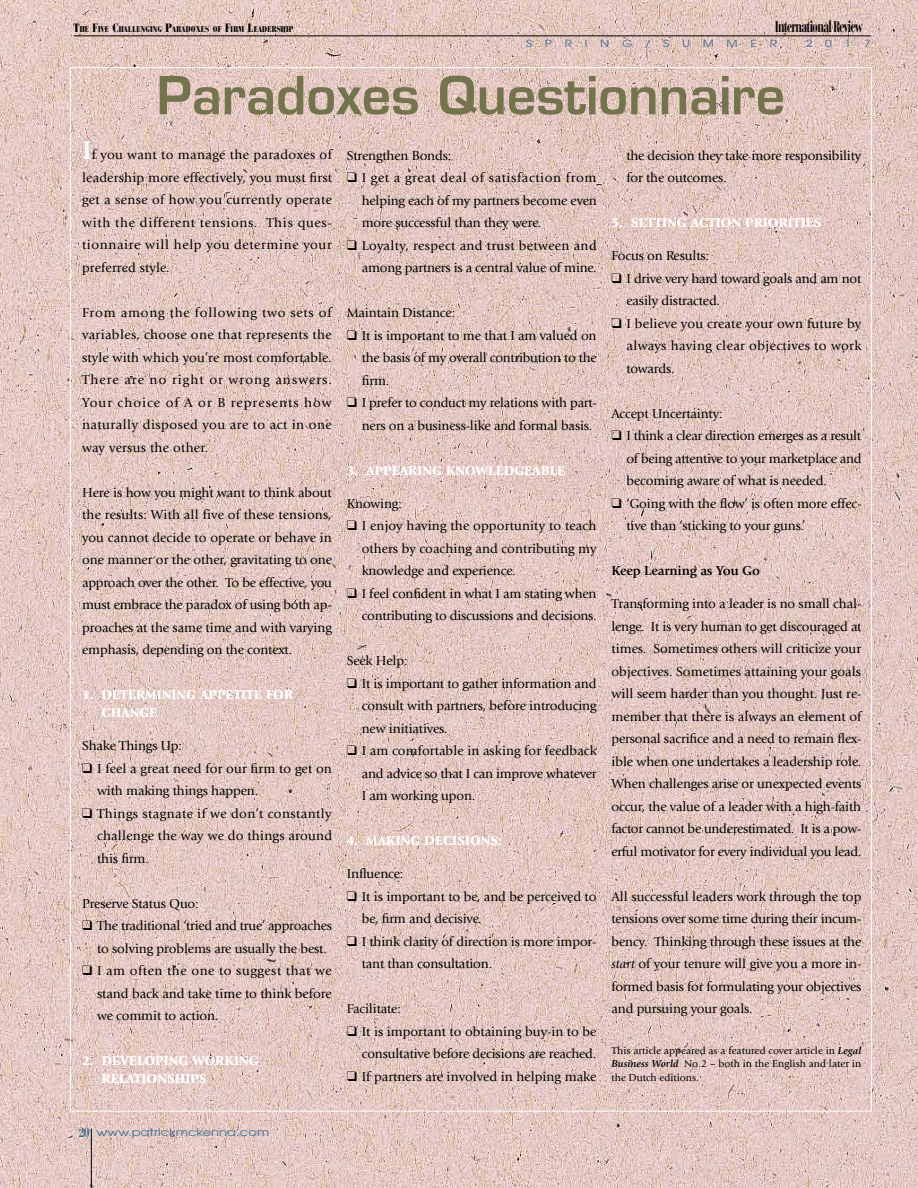
<style>
.page{position:relative;width:918px;height:1188px;background:#fff}
.page>*{position:absolute;margin:0;border:0;box-sizing:border-box;transform-origin:0 0}
.t1{font:600 51.15px "Eurostile";color:#73734d}
.t2{font:700 condensed 16.5px "Bauer Bodoni";letter-spacing:-.065em;color:#000;scale:.75 1}
.t3{font:13.5px/22.5px "Giovanni";letter-spacing:-.01em;color:#000;text-align:justify}
.t4{font:900 13.5px/18px "Giovanni";color:#fff}
.t5{font:13.5px/22.5px "Giovanni";letter-spacing:.01em;color:#000}
.t6{font:700 13.5px "Giovanni";letter-spacing:-.01em;color:#000}
.t7{font:10.5px/13.5px "Giovanni";letter-spacing:.005em;color:#000;text-align:justify}
.t8{font:10.5px "Avant Garde";color:#3b6e8f;scale:1.25 1}
.t9{font:9.75px "Avant Garde";color:#3b6e8f;scale:1.25 1}
.t10{font:900 condensed 8.4px "Bauer Bodoni";letter-spacing:.03em;color:#000}
.s1{font-size:12px}
.s2{font-size:15.45px}
.s3{font-weight:700;font-size:27px;color:#fff}
.s4{font-style:italic}
.s5{font-weight:700;font-style:italic}
.s6{font-family:"Bauer Bodoni";font-weight:700;font-stretch:condensed;font-size:13.5px}
</style>
<div class="page">
<img style="left:0;top:0;width:918px;height:1188px">
<hr style="left:74px;top:36px;width:797px;height:1px;background:#000">
<hr style="left:91px;top:1129px;width:1px;height:59px;background:#000">
<p class="t10" style="left:74px;top:24px;width:221px"><span class="s1">T</span>HE <span class="s1">F</span>IVE <span class="s1">C</span>HALLENGING <span class="s1">P</span>ARADOXES OF <span class="s1">F</span>IRM <span class="s1">L</span>EADERSHIP</p>
<p class="t2" style="left:775px;top:16px;width:119px"><span class="s2">I</span>nternational <span class="s2">R</span>eview</p>
<p class="t9" style="left:526px;top:37px;width:6px">S</p>
<p class="t9" style="left:545px;top:37px;width:7px">P</p>
<p class="t9" style="left:565px;top:37px;width:7px">R</p>
<p class="t9" style="left:585px;top:37px;width:4px">I</p>
<p class="t9" style="left:600px;top:37px;width:9px">N</p>
<p class="t9" style="left:622px;top:37px;width:10px">G</p>
<p class="t9" style="left:645px;top:37px;width:6px">/</p>
<p class="t9" style="left:663px;top:37px;width:6px">S</p>
<p class="t9" style="left:682px;top:37px;width:8px">U</p>
<p class="t9" style="left:703px;top:37px;width:10px">M</p>
<p class="t9" style="left:727px;top:37px;width:10px">M</p>
<p class="t9" style="left:750px;top:37px;width:7px">E</p>
<p class="t9" style="left:770px;top:37px;width:7px">R</p>
<p class="t9" style="left:806px;top:37px;width:7px">2</p>
<p class="t9" style="left:825px;top:37px;width:7px">0</p>
<p class="t9" style="left:845px;top:37px;width:7px">1</p>
<p class="t9" style="left:864px;top:37px;width:7px">7</p>
<h1 class="t1" style="left:157px;top:63px;width:630px">Paradoxes Questionnaire</h1>
<p class="t3" style="left:82px;top:144px;width:252px"><span class="s3">I</span>f you want to manage the paradoxes of leadership more effectively, you must first get a sense of how you currently operate with the different tensions. This ques&shy;tionnaire will help you determine your preferred style.</p>
<p class="t3" style="left:82px;top:301px;width:251px">From among the following two sets of variables, choose one that represents the style with which you’re most comfortable.<br>There are no right or wrong answers.<br>Your choice of A or B represents how naturally disposed you are to act in one way versus the other.</p>
<p class="t3" style="left:82px;top:481px;width:251px">Here is how you might want to think about the results: With all five of these tensions, you cannot decide to operate or behave in one manner or the other, gravitating to one approach over the other. To be effective, you must embrace the paradox of using both ap&shy;proaches at the same time and with varying emphasis, depending on the context.</p>
<p class="t4" style="left:102px;top:686px;width:193px;text-indent:-19px">1. DETERMINING APPETITE FOR<br>CHANGE</p>
<p class="t3" style="left:82px;top:735px;width:101px">Shake Things Up:</p>
<p class="t5" style="left:97px;top:757px;width:236px;text-indent:-15px">❑ I feel a great need for our firm to get on with making things happen.</p>
<p class="t3" style="left:97px;top:802px;width:237px;text-indent:-15px">❑ Things stagnate if we don’t constantly challenge the way we do things around this firm.</p>
<p class="t3" style="left:82px;top:892px;width:118px">Preserve Status Quo:</p>
<p class="t3" style="left:97px;top:915px;width:237px;text-indent:-15px">❑ The traditional ‘tried and true’ approaches to solving problems are usually the best.</p>
<p class="t3" style="left:97px;top:960px;width:236px;text-indent:-15px">❑ I am often the one to suggest that we stand back and take time to think before we commit to action.</p>
<p class="t4" style="left:102px;top:1052px;width:158px;text-indent:-19px">2. DEVELOPING WORKING<br>RELATIONSHIPS</p>
<p class="t3" style="left:347px;top:144px;width:106px">Strengthen Bonds:</p>
<p class="t3" style="left:362px;top:167px;width:237px;text-indent:-15px">❑ I get a great deal of satisfaction from helping each of my partners become even more successful than they were.</p>
<p class="t3" style="left:347px;top:234px;width:252px;text-align:right">❑ Loyalty, respect and trust between and among partners is a central value of mine.</p>
<p class="t3" style="left:347px;top:302px;width:110px">Maintain Distance:</p>
<p class="t3" style="left:362px;top:324px;width:236px;text-indent:-15px">❑ It is important to me that I am valued on the basis of my overall contribution to the firm.</p>
<p class="t3" style="left:362px;top:392px;width:236px;text-indent:-15px">❑ I prefer to conduct my relations with part&shy;ners on a business-like and formal basis.</p>
<p class="t4" style="left:347px;top:461px;width:220px">3. APPEARING KNOWLEDGEABLE</p>
<p class="t3" style="left:347px;top:492px;width:57px">Knowing:</p>
<p class="t3" style="left:362px;top:515px;width:236px;text-indent:-15px">❑ I enjoy having the opportunity to teach others by coaching and contributing my knowledge and experience.</p>
<p class="t3" style="left:347px;top:582px;width:251px;text-align:right">❑ I feel confident in what I am stating when contributing to discussions and decisions.</p>
<p class="t3" style="left:347px;top:650px;width:62px">Seek Help:</p>
<p class="t3" style="left:362px;top:672px;width:236px;text-indent:-15px">❑ It is important to gather information and consult with partners, before introducing new initiatives.</p>
<p class="t3" style="left:362px;top:740px;width:237px;text-indent:-15px">❑ I am comfortable in asking for feedback and advice so that I can improve whatever I am working upon.</p>
<p class="t4" style="left:347px;top:832px;width:157px">4. MAKING DECISIONS:</p>
<p class="t3" style="left:347px;top:863px;width:58px">Influence:</p>
<p class="t3" style="left:362px;top:885px;width:236px;text-indent:-15px">❑ It is important to be, and be perceived to be, firm and decisive.</p>
<p class="t3" style="left:362px;top:930px;width:236px;text-indent:-15px">❑ I think clarity of direction is more impor&shy;tant than consultation.</p>
<p class="t3" style="left:347px;top:998px;width:56px">Facilitate:</p>
<p class="t3" style="left:347px;top:1020px;width:251px;text-align:right">❑ It is important to obtaining buy-in to be consultative before decisions are reached.</p>
<p class="t3" style="left:347px;top:1065px;width:251px">❑ If partners are involved in helping make</p>
<p class="t3" style="left:626px;top:144px;width:236px">the decision they take more responsibility for the outcomes.</p>
<p class="t4" style="left:611px;top:214px;width:211px">5. SETTING ACTION PRIORITIES</p>
<p class="t3" style="left:611px;top:245px;width:99px">Focus on Results:</p>
<p class="t3" style="left:626px;top:267px;width:236px;text-indent:-15px">❑ I drive very hard toward goals and am not easily distracted.</p>
<p class="t3" style="left:626px;top:312px;width:236px;text-indent:-15px">❑ I believe you create your own future by always having clear objectives to work towards.</p>
<p class="t3" style="left:611px;top:402px;width:113px">Accept Uncertainty:</p>
<p class="t3" style="left:626px;top:425px;width:237px;text-indent:-15px">❑ I think a clear direction emerges as a result of being attentive to your marketplace and becoming aware of what is needed.</p>
<p class="t3" style="left:626px;top:492px;width:237px;text-indent:-15px">❑ ‘Going with the flow’ is often more effec&shy;tive than ‘sticking to your guns.’</p>
<p class="t6" style="left:611px;top:563px;width:150px">Keep Learning as You Go</p>
<p class="t3" style="left:611px;top:593px;width:252px">Transforming into a leader is no small chal&shy;lenge. It is very human to get discouraged at times. Sometimes others will criticize your objectives. Sometimes attaining your goals will seem harder than you thought. Just re&shy;member that there is always an element of personal sacrifice and a need to remain flex&shy;ible when one undertakes a leadership role.<br>When challenges arise or unexpected events occur, the value of a leader with a high-faith factor cannot be underestimated. It is a pow&shy;erful motivator for every individual you lead.</p>
<p class="t3" style="left:611px;top:885px;width:252px">All successful leaders work through the top tensions over some time during their incum&shy;bency. Thinking through these issues at the <span class="s4">start</span> of your tenure will give you a more in&shy;formed basis for formulating your objectives and pursuing your goals.</p>
<p class="t7" style="left:611px;top:1043px;width:252px">This article appeared as a featured cover article in <span class="s5">Legal Business World</span> No.2 – both in the English and later in the Dutch editions.</p>
<p class="t8" style="left:78px;top:1126px;width:154px"><span class="s6">20</span> www.patrickmckenna.com</p>
</div>
